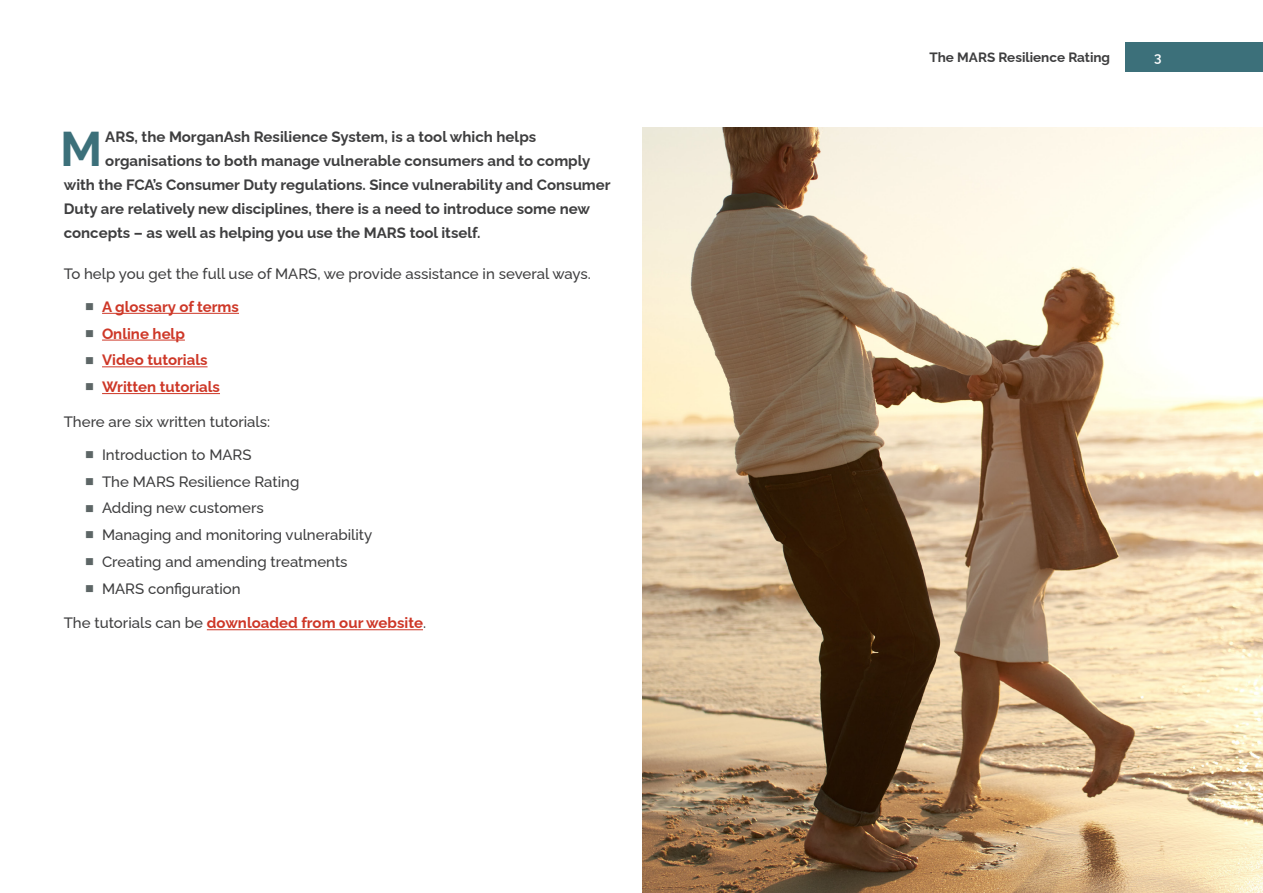
<style>
.page{position:relative;width:1263px;height:893px;background:#fff}
.page>*{position:absolute;margin:0;border:0;box-sizing:border-box;transform-origin:0 0}
.Lead-in_paragraph{font:700 48.75px "Raleway";color:#3c707a}
.Lead-in_paragraph-2{font:700 15px "Raleway";color:#3e3e3f}
.Paragraph_text{font:500 15px "Raleway";color:#3e3e3f}
.Paragraph_text-2{font:700 15px "Raleway";color:#ce3727}
.t1{font:700 13.5px "Raleway";color:#3e3e3f}
.t2{font:600 13.5px "Raleway";color:#fff}
.s1{font-weight:500;color:#3e3e3f}
</style>
<div class="page">
<div style="left:1125px;top:43px;width:138px;height:29px;background:#3c707a"></div>
<hr style="left:102px;top:313px;width:137px;height:1px;background:#ce3727">
<hr style="left:102px;top:340px;width:83px;height:1px;background:#ce3727">
<hr style="left:102px;top:366px;width:106px;height:1px;background:#ce3727">
<hr style="left:102px;top:393px;width:118px;height:1px;background:#ce3727">
<hr style="left:207px;top:629px;width:216px;height:1px;background:#ce3727">
<img style="left:642px;top:128px;width:621px;height:765px">
<p class="Lead-in_paragraph" style="left:60px;top:110px;width:44px">M</p>
<p class="Lead-in_paragraph-2" style="left:105px;top:124px;width:432px">ARS, the MorganAsh Resilience System, is a tool which helps</p>
<p class="Lead-in_paragraph-2" style="left:105px;top:148px;width:487px">organisations to both manage vulnerable consumers and to comply</p>
<p class="Lead-in_paragraph-2" style="left:64px;top:172px;width:548px">with the FCA’s Consumer Duty regulations. Since vulnerability and Consumer</p>
<p class="Lead-in_paragraph-2" style="left:64px;top:196px;width:528px">Duty are relatively new disciplines, there is a need to introduce some new</p>
<p class="Lead-in_paragraph-2" style="left:64px;top:220px;width:418px">concepts – as well as helping you use the MARS tool itself.</p>
<p class="Paragraph_text" style="left:64px;top:261px;width:529px">To help you get the full use of MARS, we provide assistance in several ways.</p>
<p class="Paragraph_text-2" style="left:102px;top:295px;width:138px">A glossary of terms</p>
<p class="Paragraph_text-2" style="left:102px;top:321px;width:84px">Online help</p>
<p class="Paragraph_text-2" style="left:102px;top:348px;width:107px">Video tutorials</p>
<p class="Paragraph_text-2" style="left:102px;top:375px;width:119px">Written tutorials</p>
<p class="Paragraph_text" style="left:64px;top:409px;width:208px">There are six written tutorials:</p>
<p class="Paragraph_text" style="left:102px;top:443px;width:151px">Introduction to MARS</p>
<p class="Paragraph_text" style="left:102px;top:469px;width:199px">The MARS Resilience Rating</p>
<p class="Paragraph_text" style="left:102px;top:496px;width:163px">Adding new customers</p>
<p class="Paragraph_text" style="left:102px;top:523px;width:272px">Managing and monitoring vulnerability</p>
<p class="Paragraph_text" style="left:102px;top:550px;width:247px">Creating and amending treatments</p>
<p class="Paragraph_text" style="left:102px;top:576px;width:140px">MARS configuration</p>
<p class="Paragraph_text-2" style="left:64px;top:611px;width:364px"><span class="s1">The tutorials can be</span> downloaded from our website<span class="s1">.</span></p>
<p class="t1" style="left:929px;top:47px;width:182px">The MARS Resilience Rating</p>
<p class="t2" style="left:1154px;top:47px;width:9px">3</p>
</div>
